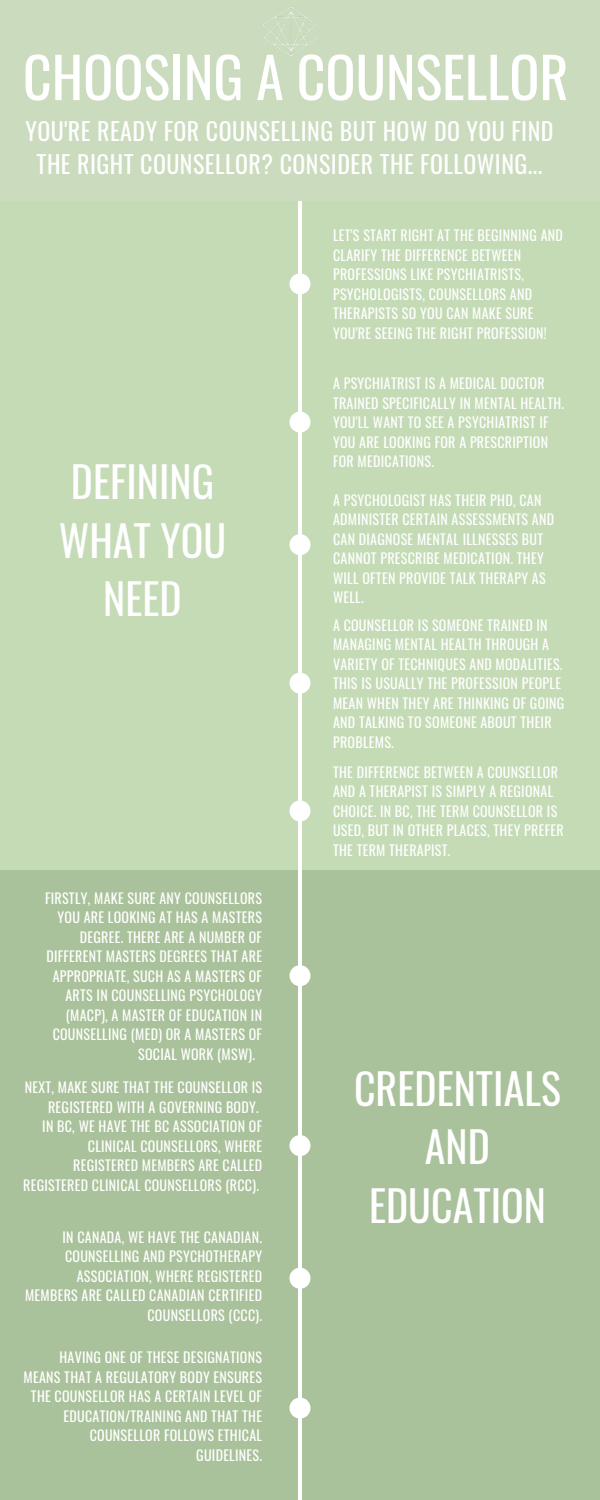
<style>
.page{position:relative;width:600px;height:1500px;background:#fff}
.page>*{position:absolute;margin:0;border:0;box-sizing:border-box;transform-origin:0 0}
.t1{font:56px "Oswald";color:#fff}
.t2{font:42px/58.5px "Oswald";color:#fff;text-align:center}
.t3{font:24px/33px "Oswald";letter-spacing:.02em;color:#fff;text-align:center}
.t4{font:14px/19.5px "Oswald";letter-spacing:.02em;color:#fff}
</style>
<div class="page">
<div style="left:0;top:755px;width:600px;height:745px;background:#aac29b"></div>
<hr style="left:298px;top:412px;width:4px;height:1088px;background:#fff">
<div style="left:0;top:199px;width:600px;height:670px;background:#c4dbb6"></div>
<hr style="left:298px;top:170px;width:4px;height:1098px;background:#fff">
<div style="left:0;top:0;width:600px;height:200px;background:#cbdbbe"></div>
<div style="left:290px;top:273px;width:21px;height:21px;background:#fff;border-radius:50%"></div>
<div style="left:290px;top:673px;width:21px;height:21px;background:#fff;border-radius:50%"></div>
<div style="left:290px;top:1135px;width:21px;height:21px;background:#fff;border-radius:50%"></div>
<div style="left:290px;top:412px;width:21px;height:21px;background:#fff;border-radius:50%"></div>
<div style="left:290px;top:534px;width:21px;height:21px;background:#fff;border-radius:50%"></div>
<div style="left:290px;top:800px;width:21px;height:21px;background:#fff;border-radius:50%"></div>
<img style="left:263px;top:7px;width:54px;height:49px">
<div style="left:290px;top:965px;width:21px;height:21px;background:#fff;border-radius:50%"></div>
<div style="left:290px;top:1268px;width:21px;height:21px;background:#fff;border-radius:50%"></div>
<div style="left:290px;top:1398px;width:21px;height:21px;background:#fff;border-radius:50%"></div>
<h1 class="t1" style="left:23px;top:33px;width:547px">CHOOSING A COUNSELLOR</h1>
<h3 class="t3" style="left:25px;top:113px;width:530px">YOU'RE READY FOR COUNSELLING BUT HOW DO YOU FIND<br>THE RIGHT COUNSELLOR? CONSIDER THE FOLLOWING...</h3>
<h2 class="t2" style="left:59px;top:451px;width:169px">DEFINING<br>WHAT YOU<br>NEED</h2>
<p class="t4" style="left:45px;top:888px;width:219px">FIRSTLY, MAKE SURE ANY COUNSELLORS</p>
<p class="t4" style="left:58px;top:907px;width:206px">YOU ARE LOOKING AT HAS A MASTERS</p>
<p class="t4" style="left:80px;top:927px;width:184px">DEGREE. THERE ARE A NUMBER OF</p>
<p class="t4" style="left:46px;top:946px;width:217px">DIFFERENT MASTERS DEGREES THAT ARE</p>
<p class="t4" style="left:53px;top:966px;width:211px">APPROPRIATE, SUCH AS A MASTERS OF</p>
<p class="t4" style="left:65px;top:985px;width:198px">ARTS IN COUNSELLING PSYCHOLOGY</p>
<p class="t4" style="left:66px;top:1005px;width:198px">(MACP), A MASTER OF EDUCATION IN</p>
<p class="t4" style="left:53px;top:1024px;width:211px">COUNSELLING (MED) OR A MASTERS OF</p>
<p class="t4" style="left:138px;top:1044px;width:118px">SOCIAL WORK (MSW).</p>
<p class="t4" style="left:23px;top:1077px;width:240px;text-align:right">NEXT, MAKE SURE THAT THE COUNSELLOR IS REGISTERED WITH A GOVERNING BODY.<br>IN BC, WE HAVE THE BC ASSOCIATION OF CLINICAL COUNSELLORS, WHERE REGISTERED MEMBERS ARE CALLED REGISTERED CLINICAL COUNSELLORS (RCC).</p>
<p class="t4" style="left:25px;top:1227px;width:238px;text-align:right">IN CANADA, WE HAVE THE CANADIAN.<br>COUNSELLING AND PSYCHOTHERAPY<br>ASSOCIATION, WHERE REGISTERED<br>MEMBERS ARE CALLED CANADIAN CERTIFIED<br>COUNSELLORS (CCC).</p>
<p class="t4" style="left:24px;top:1347px;width:240px;text-align:right">HAVING ONE OF THESE DESIGNATIONS<br>MEANS THAT A REGULATORY BODY ENSURES<br>THE COUNSELLOR HAS A CERTAIN LEVEL OF<br>EDUCATION/TRAINING AND THAT THE<br>COUNSELLOR FOLLOWS ETHICAL<br>GUIDELINES.</p>
<p class="t4" style="left:333px;top:225px;width:231px">LET'S START RIGHT AT THE BEGINNING AND CLARIFY THE DIFFERENCE BETWEEN PROFESSIONS LIKE PSYCHIATRISTS, PSYCHOLOGISTS, COUNSELLORS AND THERAPISTS SO YOU CAN MAKE SURE YOU'RE SEEING THE RIGHT PROFESSION!</p>
<p class="t4" style="left:333px;top:373px;width:233px">A PSYCHIATRIST IS A MEDICAL DOCTOR<br>TRAINED SPECIFICALLY IN MENTAL HEALTH.<br>YOU'LL WANT TO SEE A PSYCHIATRIST IF<br>YOU ARE LOOKING FOR A PRESCRIPTION<br>FOR MEDICATIONS.</p>
<p class="t4" style="left:333px;top:490px;width:223px">A PSYCHOLOGIST HAS THEIR PHD, CAN<br>ADMINISTER CERTAIN ASSESSMENTS AND<br>CAN DIAGNOSE MENTAL ILLNESSES BUT<br>CANNOT PRESCRIBE MEDICATION. THEY<br>WILL OFTEN PROVIDE TALK THERAPY AS<br>WELL.</p>
<p class="t4" style="left:333px;top:615px;width:233px">A COUNSELLOR IS SOMEONE TRAINED IN<br>MANAGING MENTAL HEALTH THROUGH A<br>VARIETY OF TECHNIQUES AND MODALITIES.<br>THIS IS USUALLY THE PROFESSION PEOPLE<br>MEAN WHEN THEY ARE THINKING OF GOING<br>AND TALKING TO SOMEONE ABOUT THEIR<br>PROBLEMS.</p>
<p class="t4" style="left:333px;top:762px;width:232px">THE DIFFERENCE BETWEEN A COUNSELLOR AND A THERAPIST IS SIMPLY A REGIONAL CHOICE. IN BC, THE TERM COUNSELLOR IS USED, BUT IN OTHER PLACES, THEY PREFER THE TERM THERAPIST.</p>
<h2 class="t2" style="left:354px;top:1058px;width:208px">CREDENTIALS<br>AND<br>EDUCATION</h2>
</div>
